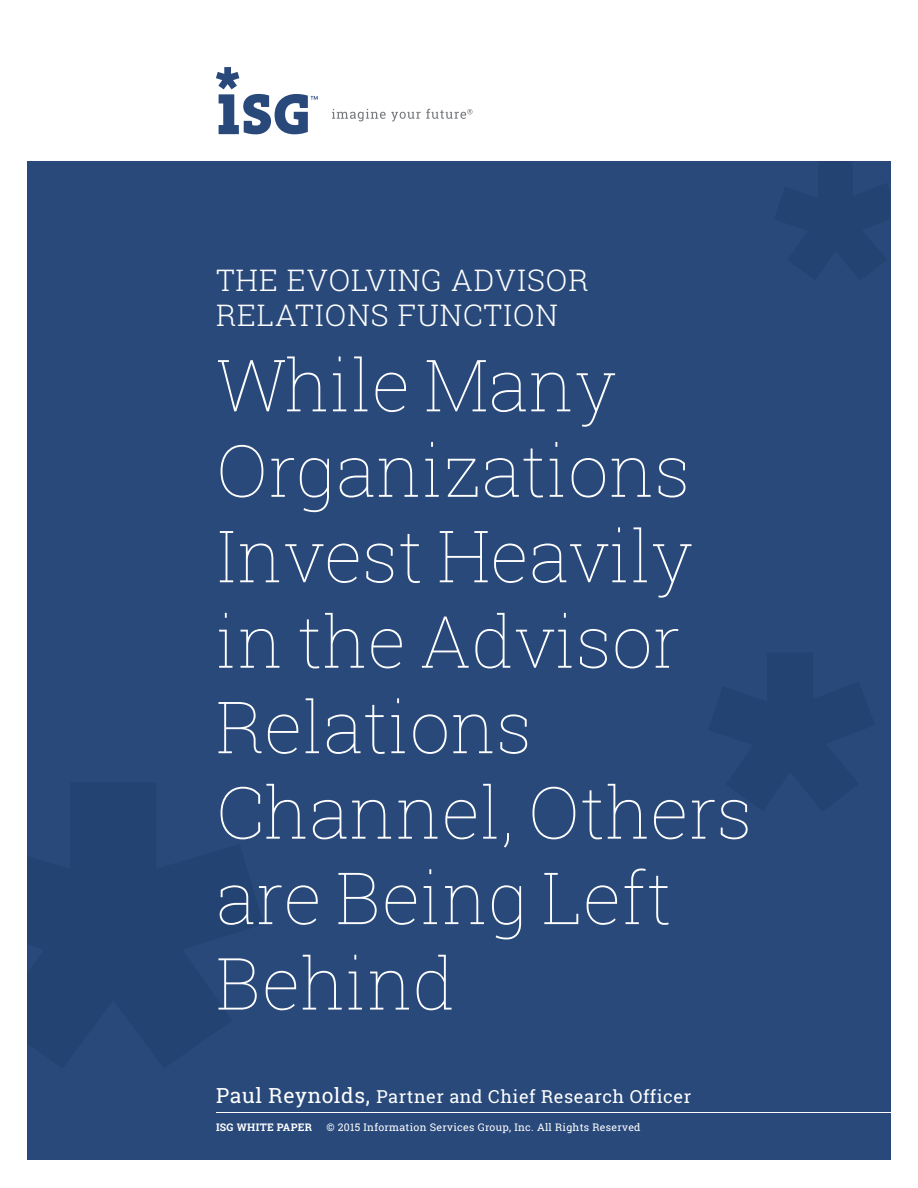
<style>
.page{position:relative;width:918px;height:1188px;background:#fff}
.page>*{position:absolute;margin:0;border:0;box-sizing:border-box;transform-origin:0 0}
.t1{font:100 72px/85.5px "Roboto Slab";color:#fff}
.t2{font:300 30px/34.5px "Roboto Slab";letter-spacing:.03em;color:#fff}
.t3{font:18px "Roboto Slab";letter-spacing:.03em;color:#fff}
.t4{font:10.5px "Roboto Slab";letter-spacing:.03em;color:#fff}
.t5{font:700 10.5px "Roboto Slab";letter-spacing:.03em;color:#fff}
.s1{font-size:21px}
</style>
<div class="page">
<div style="left:27px;top:161px;width:864px;height:999px;background:#29497b"></div>
<hr style="left:216px;top:1112px;width:691px;height:1px;background:#fff">
<svg style="left:332px;top:109px;width:141px;height:12px"></svg>
<svg style="left:216px;top:67px;width:102px;height:67px"></svg>
<p class="t2" style="left:216px;top:262px;width:374px">THE EVOLVING ADVISOR<br>RELATIONS FUNCTION</p>
<p class="t1" style="left:216px;top:341px;width:538px">While Many<br>Organizations<br>Invest Heavily in the Advisor<br>Relations<br>Channel, Others are Being Left<br>Behind</p>
<p class="t3" style="left:216px;top:1084px;width:477px"><span class="s1">Paul Reynolds,</span> Partner and Chief Research Officer</p>
<p class="t5" style="left:216px;top:1120px;width:98px">ISG WHITE PAPER</p>
<p class="t4" style="left:326px;top:1120px;width:316px">© 2015 Information Services Group, Inc. All Rights Reserved</p>
</div>
